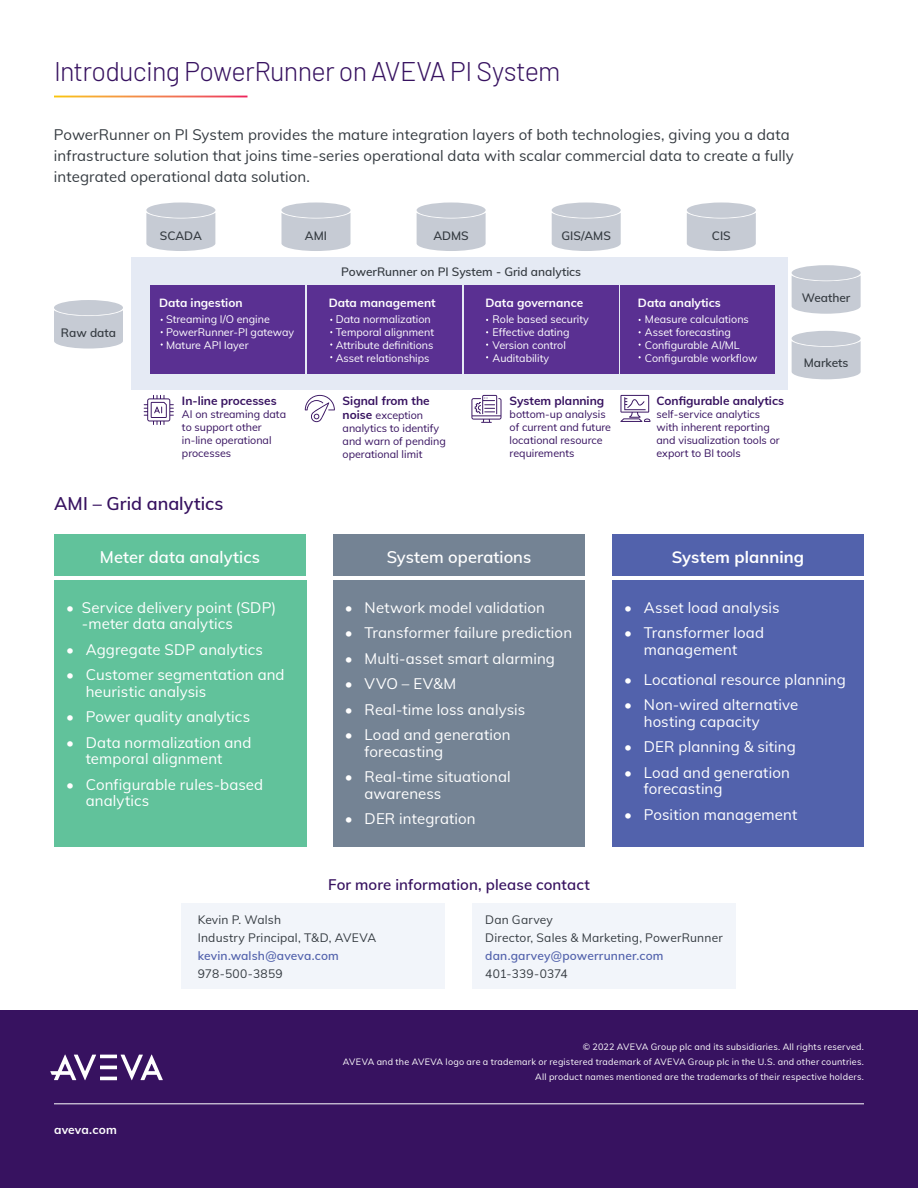
<style>
.page{position:relative;width:918px;height:1188px;background:#fff}
.page>*{position:absolute;margin:0;border:0;box-sizing:border-box;transform-origin:0 0}
.H3_Internal_Pages{font:300 27px "Barlow";letter-spacing:-.025em;color:#371260}
.S1_Subheadlines{font:600 18px "Muli";color:#371260}
.S1_Subheadlines-2{font:600 16.5px "Muli";letter-spacing:.005em;color:#fff}
.Back_Cover_Footer_UR{font:600 16.5px "Muli";color:#fff}
.Back_Cover_Footer_UR-2{font:700 16.5px "Muli";letter-spacing:.005em;color:#fff}
.Body_Copy{font:15px/16.5px "Muli";letter-spacing:.005em;color:#fff}
.Body_Copy-2{font:15px/21px "Muli";letter-spacing:.005em;color:#363c42}
.Body_Copy_Callout{font:600 15px "Muli";letter-spacing:.005em;color:#371260}
.Back_Cover_Footer_UR-3{font:12px "Muli";letter-spacing:.015em;color:#363c42}
.Back_Cover_Footer_UR-4{font:600 12px "Muli";letter-spacing:.015em;color:#5262ac}
.t1{font:700 12px "Muli";letter-spacing:.015em;color:#fff}
.t2{font:600 11.85px "Muli";color:#363c42}
.t3{font:700 11.85px "Muli";color:#371260}
.t4{font:700 11.85px "Muli";color:#fff}
.t5{font:10.65px/12.9px "Muli";color:#371260}
.t6{font:10.65px/12.9px "Muli";color:#fff}
.t7{font:9px/15px "Muli";letter-spacing:.025em;color:#fff;text-align:right}
.s1{font-weight:700;font-size:11.85px}
</style>
<div class="page">
<div style="left:0;top:1010px;width:918px;height:178px;background:#371260"></div>
<hr style="left:100px;top:1077px;width:17px;height:3px;background:#fff">
<hr style="left:100px;top:1066px;width:17px;height:3px;background:#fff">
<hr style="left:100px;top:1055px;width:17px;height:3px;background:#fff">
<svg style="left:50px;top:1055px;width:46px;height:25px"></svg>
<svg style="left:121px;top:1055px;width:42px;height:25px"></svg>
<hr style="left:54px;top:1104px;width:810px;height:1px;background:#fff">
<div style="left:54px;top:534px;width:252px;height:42px;background:#61c29b"></div>
<div style="left:333px;top:534px;width:252px;height:42px;background:#748394"></div>
<div style="left:612px;top:534px;width:252px;height:42px;background:#5262ac"></div>
<div style="left:54px;top:580px;width:252px;height:267px;background:#61c29b"></div>
<div style="left:333px;top:580px;width:252px;height:267px;background:#748394"></div>
<div style="left:612px;top:580px;width:252px;height:267px;background:#5262ac"></div>
<div style="left:131px;top:257px;width:656px;height:132px;background:#e5eaf4"></div>
<div style="left:150px;top:285px;width:155px;height:89px;background:#5a3092"></div>
<div style="left:307px;top:285px;width:154px;height:89px;background:#5a3092"></div>
<div style="left:464px;top:285px;width:154px;height:89px;background:#5a3092"></div>
<div style="left:621px;top:285px;width:154px;height:89px;background:#5a3092"></div>
<svg style="left:305px;top:395px;width:30px;height:27px"></svg>
<svg style="left:471px;top:395px;width:30px;height:28px"></svg>
<svg style="left:620px;top:395px;width:31px;height:27px"></svg>
<svg style="left:792px;top:265px;width:69px;height:49px;background:#cbd0d8"></svg>
<svg style="left:792px;top:331px;width:69px;height:48px;background:#cacfd7"></svg>
<svg style="left:54px;top:300px;width:69px;height:49px;background:#cbcfd8"></svg>
<svg style="left:144px;top:395px;width:30px;height:30px"></svg>
<svg style="left:146px;top:202px;width:69px;height:49px;background:#cbd0d8"></svg>
<svg style="left:282px;top:202px;width:68px;height:49px;background:#cbcfd7"></svg>
<svg style="left:417px;top:202px;width:69px;height:49px;background:#cbd0d8"></svg>
<svg style="left:552px;top:202px;width:69px;height:49px;background:#cbd0d8"></svg>
<svg style="left:687px;top:202px;width:69px;height:49px;background:#cbd0d8"></svg>
<div style="left:182px;top:903px;width:263px;height:86px;background:#f2f5fa"></div>
<div style="left:472px;top:903px;width:264px;height:86px;background:#f2f5fa"></div>
<p class="H3_Internal_Pages" style="left:54px;top:52px;width:508px">Introducing PowerRunner on AVEVA PI System</p>
<p class="Body_Copy-2" style="left:54px;top:123px;width:741px">PowerRunner on PI System provides the mature integration layers of both technologies, giving you a data infrastructure solution that joins time-series operational data with scalar commercial data to create a fully integrated operational data solution.</p>
<p class="t2" style="left:160px;top:228px;width:43px">SCADA</p>
<p class="t2" style="left:305px;top:228px;width:24px">AMI</p>
<p class="t2" style="left:433px;top:228px;width:37px">ADMS</p>
<p class="t2" style="left:562px;top:228px;width:51px">GIS/AMS</p>
<p class="t2" style="left:712px;top:228px;width:20px">CIS</p>
<p class="t2" style="left:61px;top:324px;width:57px">Raw data</p>
<p class="t2" style="left:341px;top:264px;width:241px">PowerRunner on PI System - Grid analytics</p>
<p class="t4" style="left:159px;top:294px;width:85px">Data ingestion</p>
<p class="t4" style="left:329px;top:294px;width:108px">Data management</p>
<p class="t4" style="left:486px;top:294px;width:99px">Data governance</p>
<p class="t4" style="left:638px;top:294px;width:84px">Data analytics</p>
<p class="t2" style="left:802px;top:289px;width:50px">Weather</p>
<p class="t6" style="left:166px;top:312px;width:130px">Streaming I/O engine<br>PowerRunner-PI gateway<br>Mature API layer</p>
<p class="t6" style="left:336px;top:312px;width:100px">Data normalization<br>Temporal alignment<br>Attribute definitions<br>Asset relationships</p>
<p class="t6" style="left:492px;top:312px;width:98px">Role based security<br>Effective dating<br>Version control<br>Auditability</p>
<p class="t6" style="left:645px;top:312px;width:114px">Measure calculations<br>Asset forecasting<br>Configurable AI/ML<br>Configurable workflow</p>
<p class="t2" style="left:804px;top:354px;width:46px">Markets</p>
<p class="t3" style="left:182px;top:392px;width:96px">In-line processes</p>
<p class="t5" style="left:182px;top:407px;width:106px">AI on streaming data to support other in-line operational processes</p>
<p class="t3" style="left:343px;top:392px;width:89px">Signal from the</p>
<p class="t5" style="left:343px;top:409px;width:105px"><span class="s1">noise</span> exception analytics to identify and warn of pending operational limit</p>
<p class="t3" style="left:510px;top:392px;width:96px">System planning</p>
<p class="t5" style="left:510px;top:407px;width:103px">bottom-up analysis of current and future locational resource requirements</p>
<p class="t3" style="left:657px;top:392px;width:129px">Configurable analytics</p>
<p class="t5" style="left:657px;top:407px;width:125px">self-service analytics with inherent reporting and visualization tools or export to BI tools</p>
<p class="S1_Subheadlines" style="left:54px;top:490px;width:171px">AMI – Grid analytics</p>
<p class="S1_Subheadlines-2" style="left:100px;top:545px;width:162px">Meter data analytics</p>
<p class="Back_Cover_Footer_UR" style="left:387px;top:545px;width:146px">System operations</p>
<p class="Back_Cover_Footer_UR-2" style="left:672px;top:545px;width:134px">System planning</p>
<p class="Body_Copy" style="left:82px;top:599px;width:196px;text-indent:-16px">• Service delivery point (SDP) -meter data analytics</p>
<p class="Body_Copy" style="left:66px;top:641px;width:198px">• Aggregate SDP analytics</p>
<p class="Body_Copy" style="left:86px;top:666px;width:200px;text-indent:-20px">• Customer segmentation and heuristic analysis</p>
<p class="Body_Copy" style="left:66px;top:708px;width:185px">• Power quality analytics</p>
<p class="Body_Copy" style="left:86px;top:734px;width:167px;text-indent:-20px">• Data normalization and temporal alignment</p>
<p class="Body_Copy" style="left:86px;top:776px;width:179px;text-indent:-20px">• Configurable rules-based analytics</p>
<p class="Body_Copy" style="left:345px;top:599px;width:202px">• Network model validation</p>
<p class="Body_Copy" style="left:345px;top:624px;width:229px">• Transformer failure prediction</p>
<p class="Body_Copy" style="left:345px;top:650px;width:212px">• Multi-asset smart alarming</p>
<p class="Body_Copy" style="left:345px;top:675px;width:113px">• VVO – EV&amp;M</p>
<p class="Body_Copy" style="left:345px;top:701px;width:182px">• Real-time loss analysis</p>
<p class="Body_Copy" style="left:365px;top:726px;width:147px;text-indent:-20px">• Load and generation forecasting</p>
<p class="Body_Copy" style="left:365px;top:768px;width:148px;text-indent:-20px">• Real-time situational awareness</p>
<p class="Body_Copy" style="left:345px;top:810px;width:132px">• DER integration</p>
<p class="Body_Copy_Callout" style="left:328px;top:874px;width:263px">For more information, please contact</p>
<p class="Body_Copy" style="left:624px;top:599px;width:157px">• Asset load analysis</p>
<p class="Body_Copy" style="left:624px;top:624px;width:141px;text-align:center">• Transformer load management</p>
<p class="Body_Copy" style="left:624px;top:671px;width:223px">• Locational resource planning</p>
<p class="Body_Copy" style="left:644px;top:696px;width:156px;text-indent:-20px">• Non-wired alternative hosting capacity</p>
<p class="Body_Copy" style="left:624px;top:738px;width:173px">• DER planning &amp; siting</p>
<p class="Body_Copy" style="left:644px;top:764px;width:147px;text-indent:-20px">• Load and generation forecasting</p>
<p class="Body_Copy" style="left:624px;top:806px;width:175px">• Position management</p>
<p class="Back_Cover_Footer_UR-3" style="left:198px;top:911px;width:85px">Kevin P. Walsh</p>
<p class="Back_Cover_Footer_UR-3" style="left:198px;top:929px;width:180px">Industry Principal, T&amp;D, AVEVA</p>
<p class="Back_Cover_Footer_UR-4" style="left:198px;top:947px;width:143px">kevin.walsh@aveva.com</p>
<p class="Back_Cover_Footer_UR-3" style="left:198px;top:965px;width:86px">978-500-3859</p>
<p class="Back_Cover_Footer_UR-3" style="left:485px;top:911px;width:69px">Dan Garvey</p>
<p class="Back_Cover_Footer_UR-3" style="left:485px;top:929px;width:239px">Director, Sales &amp; Marketing, PowerRunner</p>
<p class="Back_Cover_Footer_UR-4" style="left:485px;top:947px;width:180px">dan.garvey@powerrunner.com</p>
<p class="Back_Cover_Footer_UR-3" style="left:485px;top:965px;width:84px">401-339-0374</p>
<p class="t1" style="left:54px;top:1121px;width:64px">aveva.com</p>
<p class="t7" style="left:343px;top:1039px;width:523px">© 2022 AVEVA Group plc and its subsidiaries. All rights reserved.<br>AVEVA and the AVEVA logo are a trademark or registered trademark of AVEVA Group plc in the U.S. and other countries.<br>All product names mentioned are the trademarks of their respective holders.</p>
</div>
